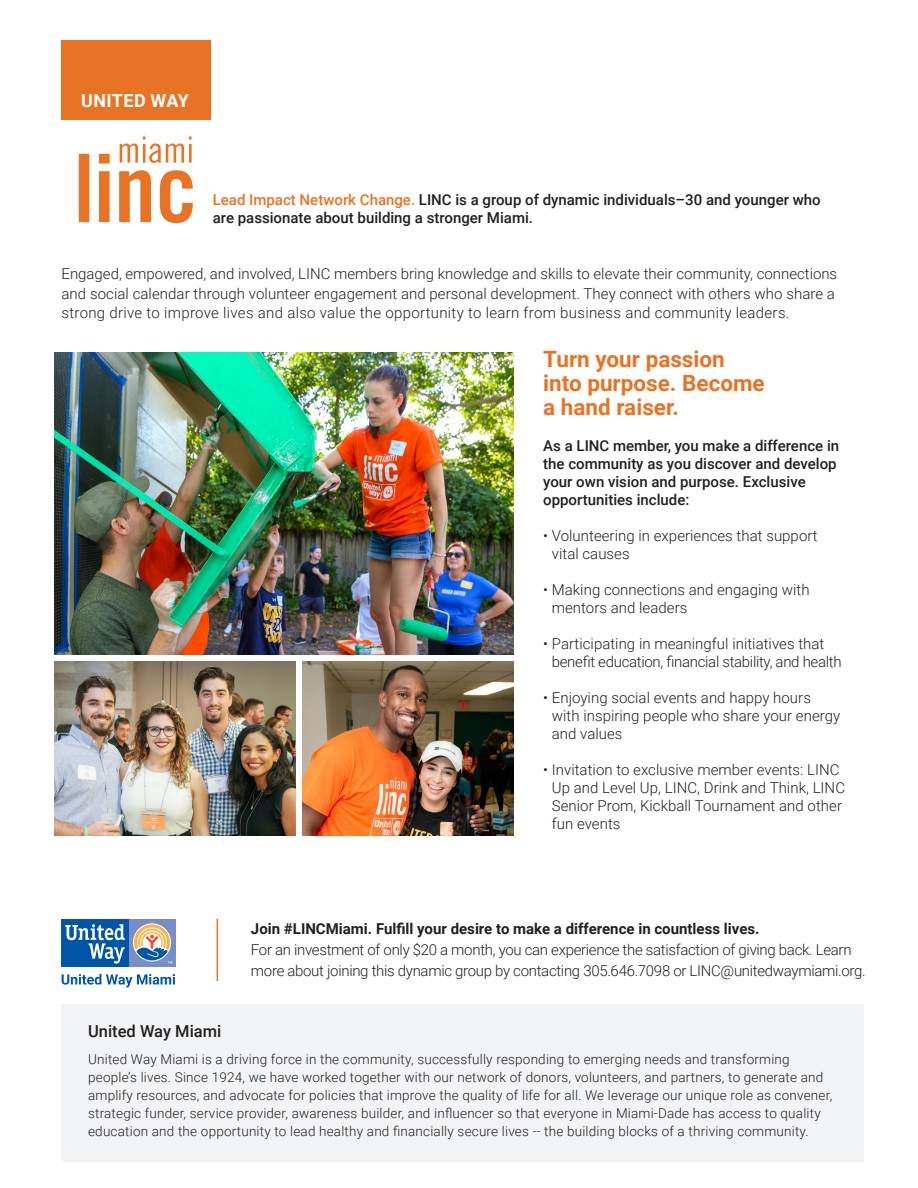
<style>
.page{position:relative;width:918px;height:1188px;background:#fff}
.page>*{position:absolute;margin:0;border:0;box-sizing:border-box;transform-origin:0 0}
.t1{font:700 22.5px/24px "Roboto";color:#e97324}
.t2{font:700 18px "Roboto";letter-spacing:.025em;color:#fff}
.t3{font:500 16.5px "Roboto";color:#231f20}
.t4{font:300 15px/18px "Roboto";letter-spacing:.005em;color:#231f20}
.t5{font:500 15px/18px "Roboto";color:#231f20}
.t6{font:300 15px/21px "Roboto";letter-spacing:-.02em;color:#231f20}
.t7{font:300 13.5px/18px "Roboto";letter-spacing:.015em;color:#231f20}
.s1{color:#e97324}
.s2{font-weight:700}
</style>
<div class="page">
<div style="left:62px;top:40px;width:149px;height:80px;background:#e97324"></div>
<hr style="left:217px;top:919px;width:1px;height:62px;background:#e97324">
<img style="left:54px;top:352px;width:460px;height:302px">
<img style="left:54px;top:662px;width:242px;height:173px">
<img style="left:303px;top:662px;width:211px;height:174px">
<svg style="left:79px;top:137px;width:114px;height:86px"></svg>
<div style="left:62px;top:1005px;width:802px;height:157px;background:#f2f3f4"></div>
<div style="left:129px;top:919px;width:46px;height:48px;background:#788dc7"></div>
<svg style="left:133px;top:923px;width:38px;height:38px"></svg>
<div style="left:62px;top:919px;width:67px;height:48px;background:#0155a7"></div>
<svg style="left:134px;top:924px;width:38px;height:40px"></svg>
<svg style="left:65px;top:924px;width:60px;height:40px"></svg>
<svg style="left:62px;top:974px;width:113px;height:13px"></svg>
<p class="t2" style="left:81px;top:88px;width:109px">UNITED WAY</p>
<p class="t5" style="left:213px;top:190px;width:610px"><span class="s1">Lead Impact Network Change.</span> LINC is a group of dynamic individuals–30 and younger who are passionate about building a stronger Miami.</p>
<p class="t4" style="left:62px;top:263px;width:777px;line-height:19.5px">Engaged, empowered, and involved, LINC members bring knowledge and skills to elevate their community, connections and social calendar through volunteer engagement and personal development. They connect with others who share a strong drive to improve lives and also value the opportunity to learn from business and community leaders.</p>
<p class="t1" style="left:543px;top:346px;width:223px">Turn your passion into purpose. Become a hand raiser.</p>
<p class="t5" style="left:543px;top:436px;width:297px">As a LINC member, you make a difference in the community as you discover and develop your own vision and purpose. Exclusive opportunities include:</p>
<p class="t4" style="left:552px;top:526px;width:267px;text-indent:-9px">• Volunteering in experiences that support vital causes</p>
<p class="t4" style="left:552px;top:580px;width:259px;text-indent:-9px">• Making connections and engaging with mentors and leaders</p>
<p class="t4" style="left:552px;top:634px;width:291px;text-indent:-9px">• Participating in meaningful initiatives that benefit education, financial stability, and health</p>
<p class="t4" style="left:552px;top:688px;width:290px;text-indent:-9px">• Enjoying social events and happy hours with inspiring people who share your energy and values</p>
<p class="t4" style="left:552px;top:760px;width:295px;text-indent:-9px">• Invitation to exclusive member events: LINC Up and Level Up, LINC, Drink and Think, LINC Senior Prom, Kickball Tournament and other fun events</p>
<p class="t6" style="left:251px;top:918px;width:616px"><span class="s2">Join #LINCMiami. Fulfill your desire to make a difference in countless lives.<br></span>For an investment of only $20 a month, you can experience the satisfaction of giving back. Learn more about joining this dynamic group by contacting 305.646.7098 or LINC@unitedwaymiami.org.</p>
<p class="t3" style="left:88px;top:1020px;width:135px">United Way Miami</p>
<p class="t7" style="left:88px;top:1050px;width:746px">United Way Miami is a driving force in the community, successfully responding to emerging needs and transforming people’s lives. Since 1924, we have worked together with our network of donors, volunteers, and partners, to generate and amplify resources, and advocate for policies that improve the quality of life for all. We leverage our unique role as convener, strategic funder, service provider, awareness builder, and influencer so that everyone in Miami-Dade has access to quality education and the opportunity to lead healthy and financially secure lives -- the building blocks of a thriving community.</p>
</div>
